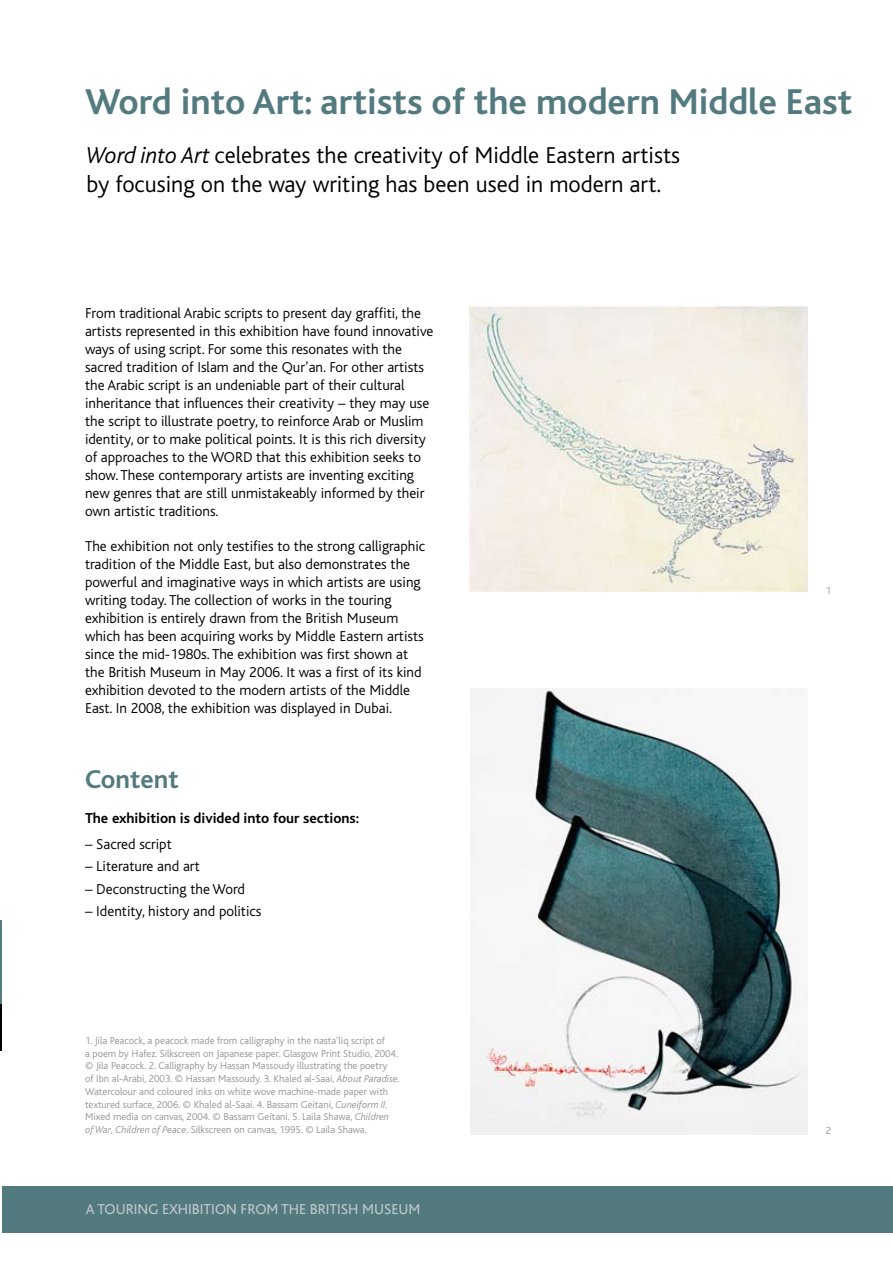
<style>
.page{position:relative;width:893px;height:1263px;background:#fff}
.page>*{position:absolute;margin:0;border:0;box-sizing:border-box;transform-origin:0 0}
.t1{font:700 37.5px "Bliss";color:#537a7f}
.t2{font:700 27px "Bliss";color:#537a7f}
.t3{font:300 24px/28.8px "Bliss";color:#000}
.t4{font:300 15px/18px "Bliss";color:#000}
.t5{font:700 15px "Bliss";color:#000}
.t6{font:15px "Bliss";color:#c0c9cb}
.t7{font:300 10.5px/12.8px "Bliss";color:#939598}
.s1{font-style:italic}
</style>
<div class="page">
<hr style="left:0;top:920px;width:2px;height:130px;background:#537a7f">
<hr style="left:0;top:1004px;width:2px;height:47px;background:#000">
<div style="left:2px;top:1186px;width:891px;height:46px;background:#537a7f"></div>
<img style="left:469px;top:306px;width:339px;height:285px">
<img style="left:471px;top:688px;width:336px;height:447px">
<h1 class="t1" style="left:85px;top:82px;width:769px">Word into Art: artists of the modern Middle East</h1>
<h3 class="t3" style="left:87px;top:141px;width:595px"><span class="s1">Word into Art</span> celebrates the creativity of Middle Eastern artists by focusing on the way writing has been used in modern art.</h3>
<p class="t4" style="left:85px;top:304px;width:350px">From traditional Arabic scripts to present day graffiti, the artists represented in this exhibition have found innovative ways of using script. For some this resonates with the sacred tradition of Islam and the Qur’an. For other artists the Arabic script is an undeniable part of their cultural inheritance that influences their creativity – they may use the script to illustrate poetry, to reinforce Arab or Muslim identity, or to make political points. It is this rich diversity of approaches to the WORD that this exhibition seeks to show. These contemporary artists are inventing exciting new genres that are still unmistakeably informed by their own artistic traditions.</p>
<p class="t4" style="left:85px;top:537px;width:342px">The exhibition not only testifies to the strong calligraphic tradition of the Middle East, but also demonstrates the powerful and imaginative ways in which artists are using writing today. The collection of works in the touring exhibition is entirely drawn from the British Museum which has been acquiring works by Middle Eastern artists since the mid-1980s. The exhibition was first shown at the British Museum in May 2006. It was a first of its kind exhibition devoted to the modern artists of the Middle East. In 2008, the exhibition was displayed in Dubai.</p>
<h2 class="t2" style="left:85px;top:765px;width:95px">Content</h2>
<p class="t5" style="left:85px;top:810px;width:276px">The exhibition is divided into four sections:</p>
<p class="t4" style="left:85px;top:835px;width:88px">– Sacred script</p>
<p class="t4" style="left:85px;top:858px;width:116px">– Literature and art</p>
<p class="t4" style="left:85px;top:880px;width:161px">– Deconstructing the Word</p>
<p class="t4" style="left:85px;top:902px;width:178px">– Identity, history and politics</p>
<p class="t7" style="left:85px;top:1034px;width:316px">1. Jila Peacock, a peacock made from calligraphy in the nasta’liq script of<br>a poem by Hafez. Silkscreen on Japanese paper. Glasgow Print Studio, 2004. © Jila Peacock. 2. Calligraphy by Hassan Massoudy illustrating the poetry<br>of Ibn al-Arabi, 2003. © Hassan Massoudy. 3. Khaled al-Saai, <span class="s1">About Paradise</span>.<br>Watercolour and coloured inks on white wove machine-made paper with textured surface, 2006. © Khaled al-Saai. 4. Bassam Geitani, <span class="s1">Cuneiform II</span>.<br>Mixed media on canvas, 2004. © Bassam Geitani. 5. Laila Shawa, <span class="s1">Children of War, Children of Peace</span>. Silkscreen on canvas, 1995. © Laila Shawa.</p>
<p class="t6" style="left:86px;top:1201px;width:336px">A TOURING EXHIBITION FROM THE BRITISH MUSEU M</p>
<p class="t7" style="left:826px;top:584px;width:7px">1</p>
<p class="t7" style="left:826px;top:1124px;width:7px">2</p>
</div>
